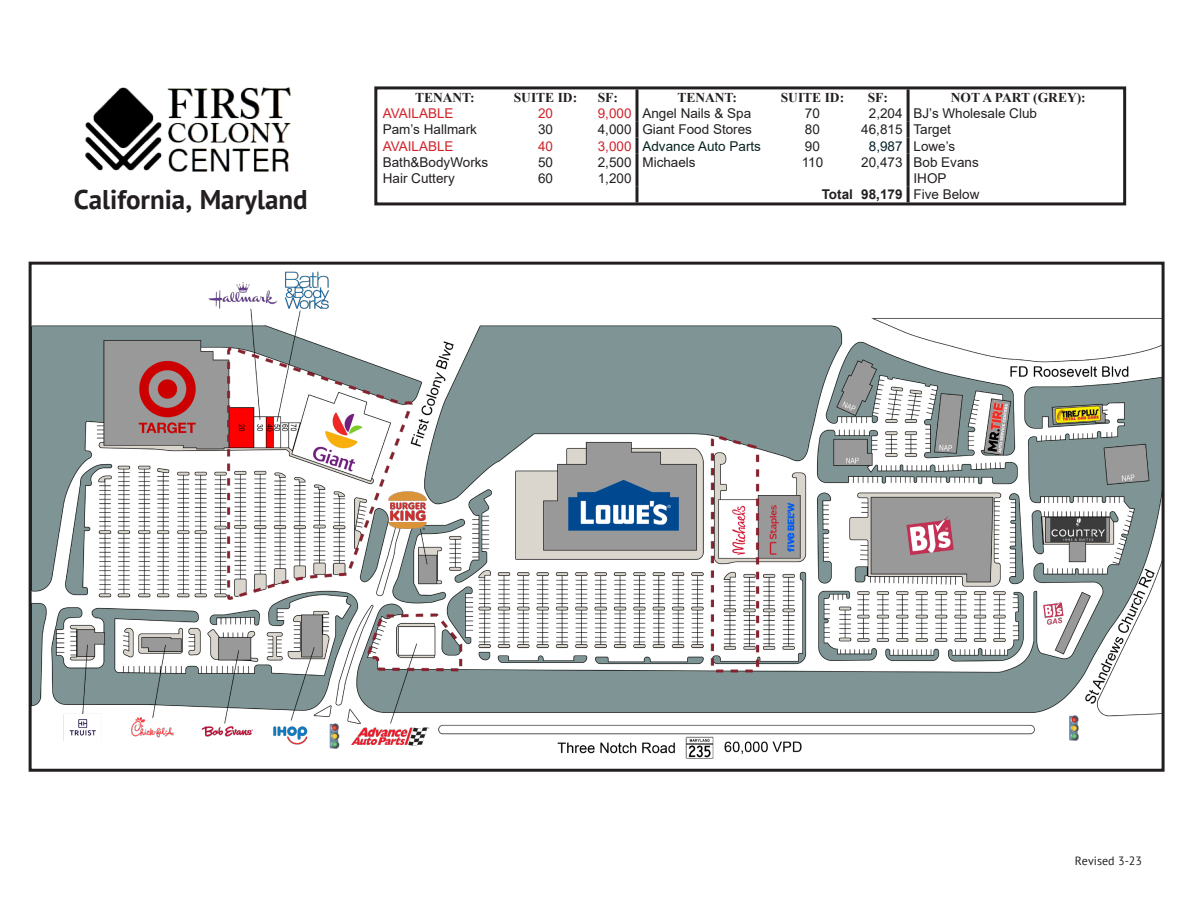
<style>
.page{position:relative;width:1188px;height:918px;background:#fff}
.page>*{position:absolute;margin:0;border:0;box-sizing:border-box;transform-origin:0 0}
.t1{font:700 27px "PT Sans";color:#231f20}
.t2{font:13.5px "Arial";color:#231f20}
.t3{font:700 13.5px "Times New Roman";color:#231f20}
.t4{font:13.5px "Arial";color:#d1232a}
.t5{font:13.5px "Arial";color:#05221d}
.t6{font:700 13.5px "Arial";color:#231f20}
.t7{font:13.5px "Arial";color:#072127}
.t8{font:12px "PT Sans";color:#231f20}
</style>
<div class="page">
<img style="left:85px;top:87px;width:206px;height:85px">
<hr style="left:635px;top:89px;width:3px;height:16px;background:#231f20">
<hr style="left:635px;top:105px;width:3px;height:16px;background:#231f20">
<hr style="left:635px;top:121px;width:3px;height:16px;background:#231f20">
<hr style="left:635px;top:137px;width:3px;height:17px;background:#231f20">
<hr style="left:635px;top:154px;width:3px;height:16px;background:#231f20">
<hr style="left:635px;top:170px;width:3px;height:16px;background:#231f20">
<hr style="left:635px;top:186px;width:3px;height:16px;background:#231f20">
<hr style="left:907px;top:89px;width:3px;height:16px;background:#231f20">
<hr style="left:907px;top:105px;width:3px;height:16px;background:#231f20">
<hr style="left:907px;top:121px;width:3px;height:16px;background:#231f20">
<hr style="left:907px;top:137px;width:3px;height:17px;background:#231f20">
<hr style="left:907px;top:154px;width:3px;height:16px;background:#231f20">
<hr style="left:907px;top:170px;width:3px;height:16px;background:#231f20">
<hr style="left:907px;top:186px;width:3px;height:16px;background:#231f20">
<div style="left:374px;top:86px;width:752px;height:119px;border:3px solid #231f20"></div>
<img style="left:33px;top:271px;width:1128px;height:488px">
<div style="left:29px;top:262px;width:1136px;height:510px;border:3px solid #231f20"></div>
<p class="t1" style="left:74px;top:182px;width:235px">California, Maryland</p>
<p class="t3" style="left:415px;top:88px;width:61px">TENANT:</p>
<p class="t3" style="left:514px;top:88px;width:65px">SUITE ID:</p>
<p class="t3" style="left:598px;top:88px;width:22px">SF:</p>
<p class="t3" style="left:677px;top:88px;width:61px">TENANT:</p>
<p class="t3" style="left:781px;top:88px;width:65px">SUITE ID:</p>
<p class="t3" style="left:868px;top:88px;width:22px">SF:</p>
<p class="t3" style="left:951px;top:88px;width:136px">NOT A PART (GREY):</p>
<p class="t4" style="left:383px;top:104px;width:72px">AVAILABLE</p>
<p class="t4" style="left:538px;top:104px;width:17px">20</p>
<p class="t4" style="left:598px;top:104px;width:35px">9,000</p>
<p class="t2" style="left:642px;top:104px;width:110px">Angel Nails &amp; Spa</p>
<p class="t2" style="left:805px;top:104px;width:17px">70</p>
<p class="t2" style="left:869px;top:104px;width:35px">2,204</p>
<p class="t2" style="left:914px;top:104px;width:125px">BJ’s Wholesale Club</p>
<p class="t2" style="left:383px;top:120px;width:96px">Pam’s Hallmark</p>
<p class="t2" style="left:538px;top:120px;width:17px">30</p>
<p class="t2" style="left:598px;top:120px;width:35px">4,000</p>
<p class="t2" style="left:642px;top:120px;width:111px">Giant Food Stores</p>
<p class="t2" style="left:805px;top:120px;width:17px">80</p>
<p class="t2" style="left:861px;top:120px;width:43px">46,815</p>
<p class="t2" style="left:914px;top:120px;width:39px">Target</p>
<p class="t4" style="left:383px;top:136px;width:72px">AVAILABLE</p>
<p class="t4" style="left:538px;top:136px;width:17px">40</p>
<p class="t4" style="left:598px;top:136px;width:35px">3,000</p>
<p class="t5" style="left:642px;top:136px;width:120px">Advance Auto Parts</p>
<p class="t2" style="left:805px;top:136px;width:17px">90</p>
<p class="t7" style="left:869px;top:136px;width:35px">8,987</p>
<p class="t2" style="left:914px;top:136px;width:43px">Lowe’s</p>
<p class="t2" style="left:383px;top:153px;width:107px">Bath&amp;BodyWorks</p>
<p class="t2" style="left:538px;top:153px;width:17px">50</p>
<p class="t2" style="left:598px;top:153px;width:35px">2,500</p>
<p class="t2" style="left:642px;top:153px;width:55px">Michaels</p>
<p class="t2" style="left:802px;top:153px;width:23px">110</p>
<p class="t2" style="left:861px;top:153px;width:43px">20,473</p>
<p class="t2" style="left:914px;top:153px;width:67px">Bob Evans</p>
<p class="t2" style="left:383px;top:169px;width:74px">Hair Cuttery</p>
<p class="t2" style="left:538px;top:169px;width:17px">60</p>
<p class="t2" style="left:598px;top:169px;width:35px">1,200</p>
<p class="t2" style="left:914px;top:169px;width:35px">IHOP</p>
<p class="t6" style="left:822px;top:185px;width:33px">Total</p>
<p class="t6" style="left:861px;top:185px;width:43px">98,179</p>
<p class="t2" style="left:914px;top:185px;width:68px">Five Below</p>
<p class="t8" style="left:1075px;top:853px;width:69px">Revised 3-23</p>
</div>
